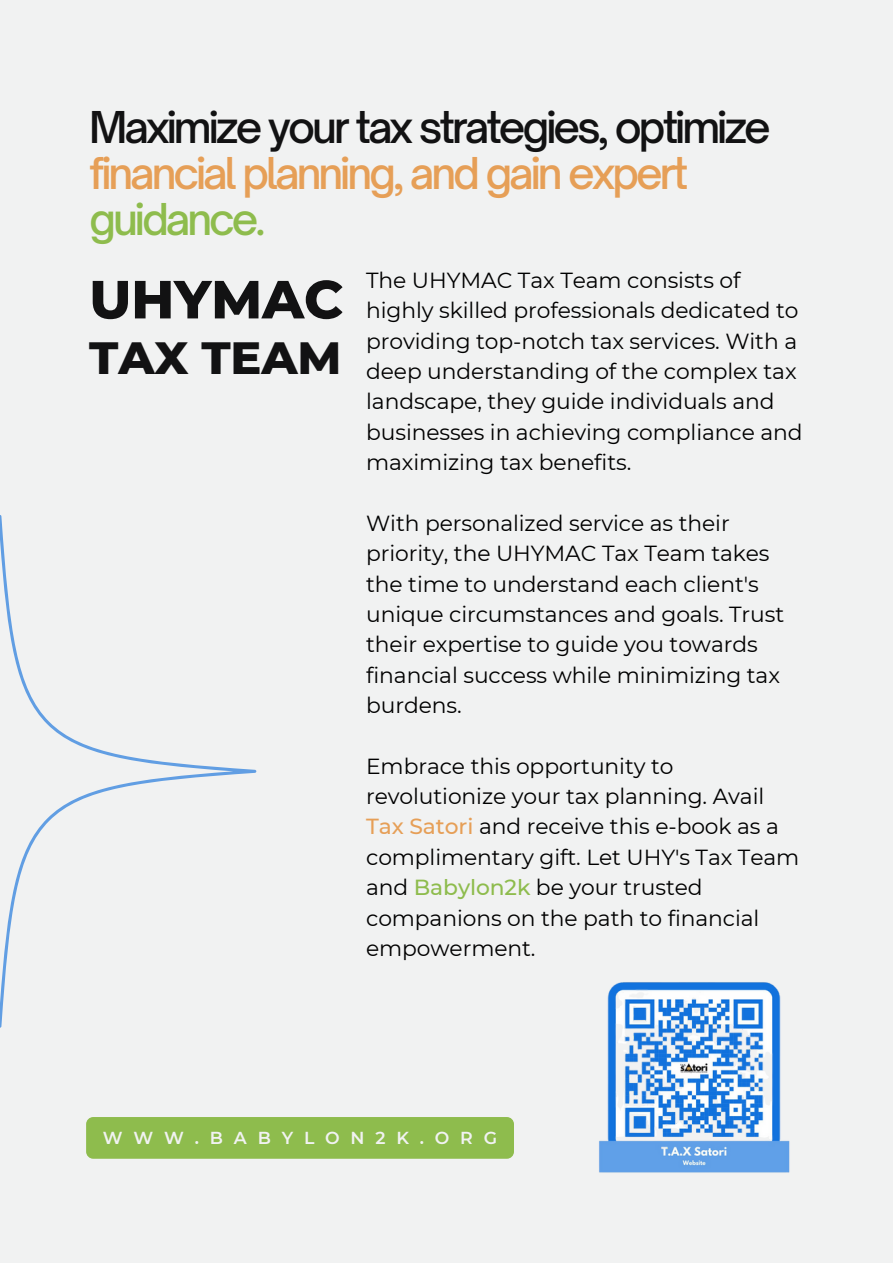
<style>
.page{position:relative;width:893px;height:1264px;background:#fff}
.page>*{position:absolute;margin:0;border:0;box-sizing:border-box;transform-origin:0 0}
.t1{font:800 53.55px "Montserrat";letter-spacing:-.005em;color:#121213}
.t2{font:800 46.05px "Montserrat";letter-spacing:-.005em;color:#121213}
.t3{font:500 42px/46px "Open Sauce One";letter-spacing:-.07em;color:#121213}
.t4{font:21.75px/30.3px "Montserrat";letter-spacing:-.005em;color:#000}
.t5{font:600 17.25px "Montserrat";letter-spacing:.625em;color:#f1f2f2}
.s1{color:#e69f57}
.s2{color:#8ebc4d}
.s3{font-weight:500;color:#e69f57}
.s4{font-weight:500;color:#8ebc4d}
</style>
<div class="page">
<div style="left:0;top:0;width:892px;height:1262px;background:#f1f2f2"></div>
<div style="left:86px;top:1116px;width:428px;height:42px;background:#8ebc4d;border-radius:7px"></div>
<img style="left:599px;top:982px;width:191px;height:191px">
<svg style="left:0;top:515px;width:256px;height:512px"></svg>
<p class="t3" style="left:89px;top:104px;width:683px">Maximize your tax strategies, optimize <span class="s1">financial planning, and gain expert </span><span class="s2">guidance.</span></p>
<p class="t1" style="left:89px;top:266px;width:256px">UHYMAC</p>
<p class="t2" style="left:89px;top:329px;width:253px">TAX TEAM</p>
<p class="t4" style="left:366px;top:265px;width:438px">The UHYMAC Tax Team consists of highly skilled professionals dedicated to providing top-notch tax services. With a deep understanding of the complex tax landscape, they guide individuals and businesses in achieving compliance and maximizing tax benefits.</p>
<p class="t4" style="left:366px;top:508px;width:419px">With personalized service as their priority, the UHYMAC Tax Team takes the time to understand each client's unique circumstances and goals. Trust their expertise to guide you towards financial success while minimizing tax burdens.</p>
<p class="t4" style="left:366px;top:750px;width:434px">Embrace this opportunity to revolutionize your tax planning. Avail<br><span class="s3">Tax Satori</span> and receive this e-book as a complimentary gift. Let UHY's Tax Team and <span class="s4">Babylon2k</span> be your trusted companions on the path to financial empowerment.</p>
<p class="t5" style="left:103px;top:1127px;width:396px">WWW.BABYLON2K.ORG</p>
</div>
